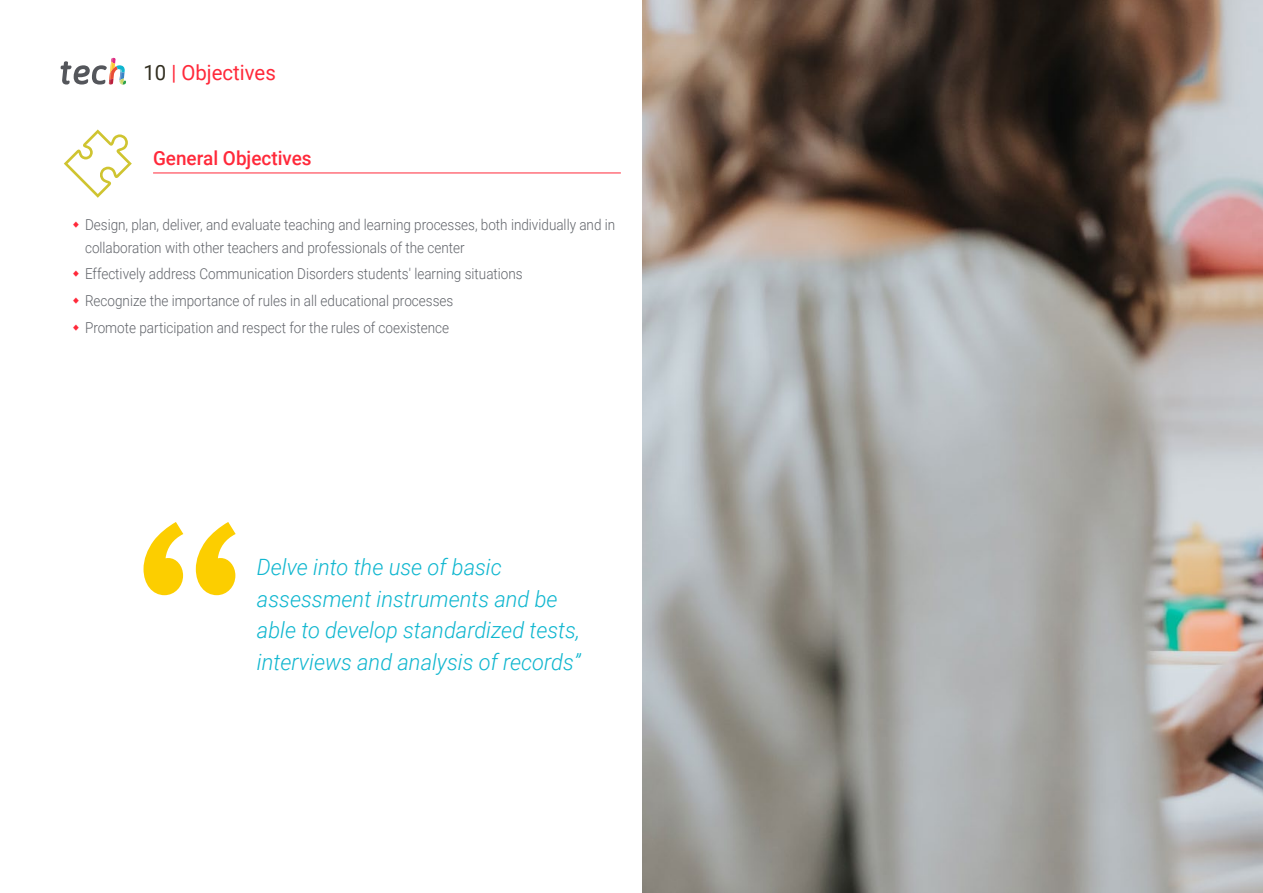
<style>
.page{position:relative;width:1263px;height:893px;background:#fff}
.page>*{position:absolute;margin:0;border:0;box-sizing:border-box;transform-origin:0 0}
.t1{font:italic 300 22.5px/31.5px "Roboto";color:#0fb6cf}
.t2{font:21px "Roboto";color:#ff293a}
.t3{font:500 19.5px "Roboto";color:#ff293a}
.t4{font:300 15px/26.7px "Roboto";color:#61646a;scale:.9 1}
.s1{color:#312e20}
</style>
<div class="page">
<img style="left:642px;top:0;width:621px;height:893px">
<hr style="left:153px;top:173px;width:468px;height:1px;background:#ff293a">
<svg style="left:64px;top:129px;width:68px;height:69px"></svg>
<svg style="left:144px;top:522px;width:92px;height:73px"></svg>
<svg style="left:61px;top:58px;width:65px;height:27px"></svg>
<h2 class="t2" style="left:144px;top:57px;width:134px"><span class="s1">10</span> | Objectives</h2>
<h3 class="t3" style="left:153px;top:144px;width:160px">General Objectives</h3>
<p class="t4" style="left:85px;top:213px;width:591px;line-height:22.5px">Design, plan, deliver, and evaluate teaching and learning processes, both individually and in collaboration with other teachers and professionals of the center</p>
<p class="t4" style="left:85px;top:260px;width:488px">Effectively address Communication Disorders students' learning situations<br>Recognize the importance of rules in all educational processes<br>Promote participation and respect for the rules of coexistence</p>
<h1 class="t1" style="left:257px;top:551px;width:325px">Delve into the use of basic assessment instruments and be able to develop standardized tests, interviews and analysis of records”</h1>
</div>
